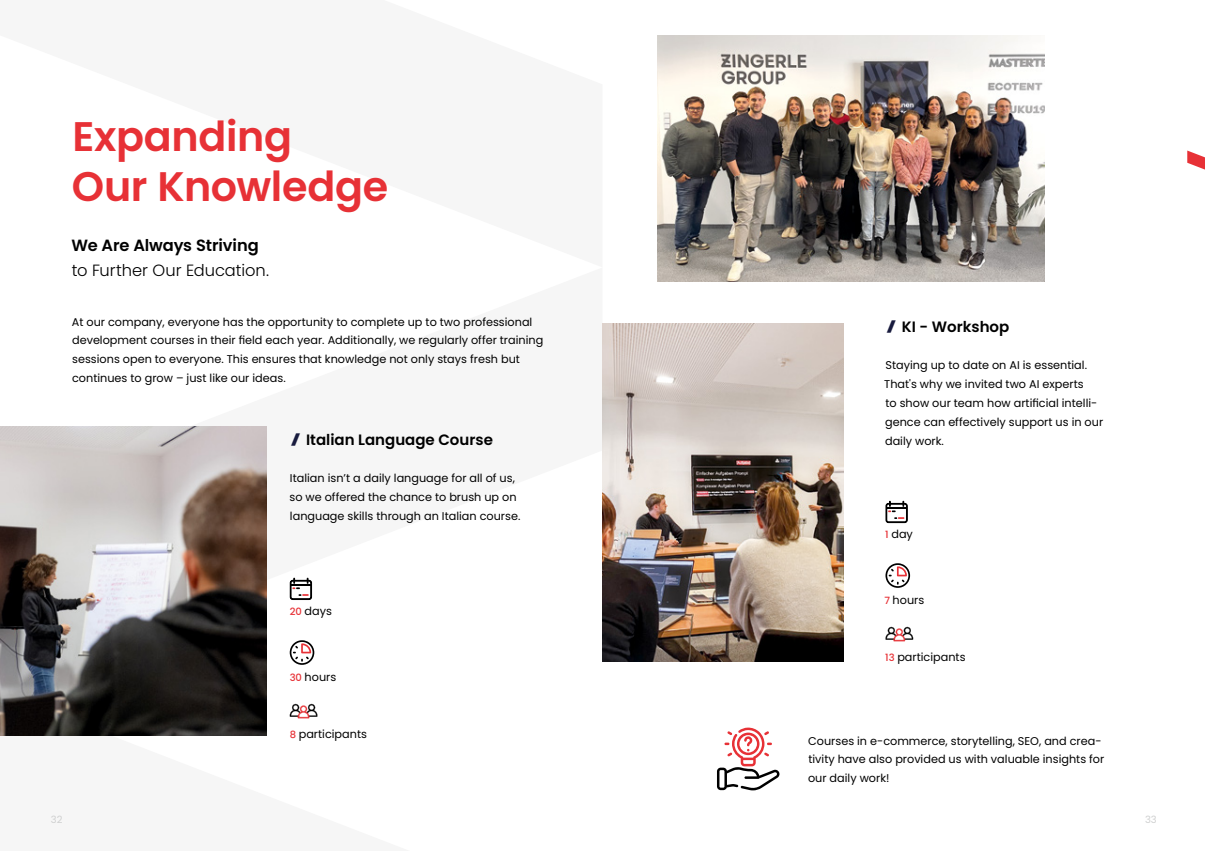
<style>
.page{position:relative;width:1205px;height:851px;background:#fff}
.page>*{position:absolute;margin:0;border:0;box-sizing:border-box;transform-origin:0 0}
.t1{font:600 41.25px/50px "Poppins";letter-spacing:-.005em;color:#e73136}
.t2{font:300 16.25px "Poppins";color:#000}
.t3{font:600 16.25px "Poppins";letter-spacing:-.005em;color:#000}
.t4{font:600 15px "Poppins";color:#000}
.t5{font:11.25px/18.8px "Poppins";color:#000}
.t6{font:10px "Poppins";color:#cfd0d0}
.s1{font-weight:500;font-size:10px;color:#e73136}
</style>
<div class="page">
<svg style="left:0;top:692px;width:318px;height:44px"></svg>
<svg style="left:1187px;top:150px;width:18px;height:19px"></svg>
<img style="left:602px;top:323px;width:241px;height:338px">
<img style="left:0;top:426px;width:266px;height:309px">
<svg style="left:717px;top:727px;width:63px;height:63px"></svg>
<svg style="left:290px;top:640px;width:24px;height:24px"></svg>
<svg style="left:885px;top:563px;width:25px;height:24px"></svg>
<svg style="left:290px;top:703px;width:27px;height:16px"></svg>
<svg style="left:885px;top:626px;width:28px;height:16px"></svg>
<svg style="left:885px;top:500px;width:23px;height:23px"></svg>
<svg style="left:289px;top:577px;width:24px;height:23px"></svg>
<img style="left:657px;top:36px;width:388px;height:246px">
<h1 class="t1" style="left:72px;top:111px;width:318px">Expanding<br>Our Knowledge</h1>
<h2 class="t3" style="left:72px;top:235px;width:189px">We Are Always Striving</h2>
<h2 class="t2" style="left:72px;top:260px;width:199px">to Further Our Education.</h2>
<p class="t5" style="left:72px;top:312px;width:473px">At our company, everyone has the opportunity to complete up to two professional development courses in their field each year. Additionally, we regularly offer training sessions open to everyone. This ensures that knowledge not only stays fresh but continues to grow – just like our ideas.</p>
<h3 class="t4" style="left:902px;top:318px;width:109px">KI - Workshop</h3>
<p class="t5" style="left:884px;top:356px;width:220px">Staying up to date on AI is essential.<br>That's why we invited two AI experts<br>to show our team how artificial intelli&shy;gence can effectively support us in our</p>
<h3 class="t4" style="left:306px;top:430px;width:188px">Italian Language Course</h3>
<p class="t5" style="left:885px;top:431px;width:60px">daily work.</p>
<p class="t5" style="left:289px;top:468px;width:232px">Italian isn’t a daily language for all of us, so we offered the chance to brush up on language skills through an Italian course.</p>
<p class="t5" style="left:885px;top:525px;width:29px"><span class="s1">1</span> day</p>
<p class="t5" style="left:290px;top:602px;width:44px"><span class="s1">20</span> days</p>
<p class="t5" style="left:290px;top:667px;width:48px"><span class="s1">30</span> hours</p>
<p class="t5" style="left:290px;top:725px;width:79px"><span class="s1">8</span> participants</p>
<p class="t5" style="left:884px;top:590px;width:41px"><span class="s1">7</span> hours</p>
<p class="t5" style="left:885px;top:648px;width:82px"><span class="s1">13</span> participants</p>
<p class="t5" style="left:808px;top:731px;width:298px">Courses in e-commerce, storytelling, SEO, and crea&shy;tivity have also provided us with valuable insights for our daily work!</p>
<p class="t6" style="left:51px;top:813px;width:13px">32</p>
<p class="t6" style="left:1145px;top:813px;width:13px">33</p>
</div>
